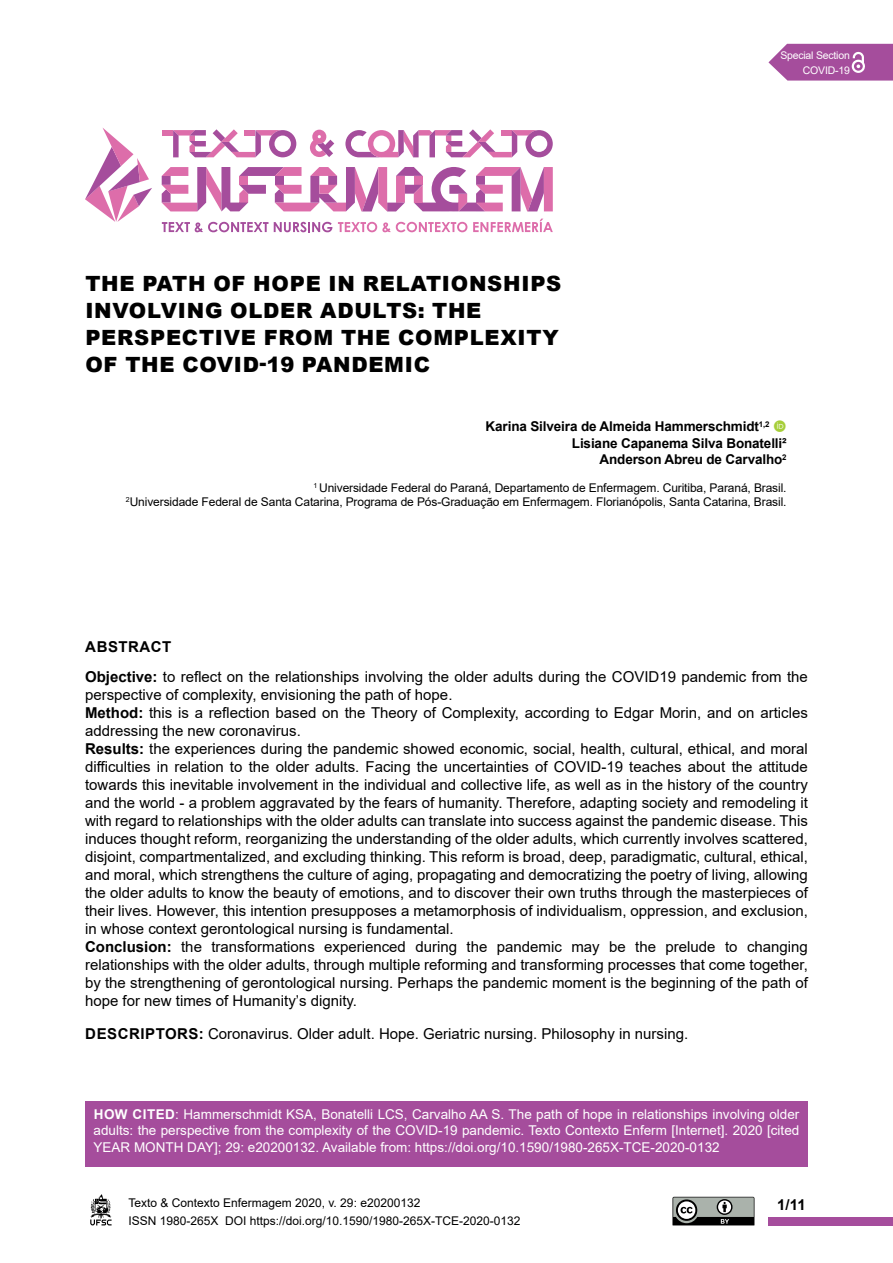
<style>
.page{position:relative;width:893px;height:1263px;background:#fff}
.page>*{position:absolute;margin:0;border:0;box-sizing:border-box;transform-origin:0 0}
.TITULO{font:900 21px/27px "Arial";letter-spacing:.035em;color:#000}
.ABSTRACT2{font:15px/18px "Arial";color:#000}
.DESCRITORES{font:15px "Arial";color:#000}
.ABSTRACT1{font:700 15px "Arial";letter-spacing:.035em;color:#000}
.t1{font:13.5px/16.2px "Arial";color:#fff;text-align:justify}
.AUTOR{font:700 13.5px "Arial";letter-spacing:-.01em;color:#000}
.AFILIACAO{font:12px "Arial";letter-spacing:-.01em;color:#000}
.t2{font:10.5px/15px "Arial";letter-spacing:-.02em;color:#fff;text-align:right}
.s1{font-weight:700}
</style>
<div class="page">
<div style="left:769px;top:1217px;width:124px;height:8px;background:#a54d9c"></div>
<svg style="left:90px;top:1194px;width:22px;height:31px"></svg>
<svg style="left:162px;top:167px;width:391px;height:45px"></svg>
<div style="left:162px;top:130px;width:11px;height:6px;background:#dd6daa"></div>
<svg style="left:173px;top:129px;width:123px;height:28px"></svg>
<svg style="left:310px;top:129px;width:243px;height:28px"></svg>
<svg style="left:162px;top:222px;width:106px;height:10px"></svg>
<svg style="left:274px;top:222px;width:58px;height:10px"></svg>
<svg style="left:338px;top:222px;width:129px;height:10px"></svg>
<svg style="left:473px;top:219px;width:80px;height:13px"></svg>
<svg style="left:85px;top:128px;width:67px;height:94px"></svg>
<svg style="left:768px;top:44px;width:125px;height:37px;background:#af61a7"></svg>
<svg style="left:672px;top:1197px;width:83px;height:29px;background:#777b78"></svg>
<div style="left:85px;top:1101px;width:723px;height:66px;background:#a54d9c"></div>
<p class="TITULO" style="left:85px;top:270px;width:477px">THE PATH OF HOPE IN RELATIONSHIPS<br>INVOLVING OLDER ADULTS: THE<br>PERSPECTIVE FROM THE COMPLEXITY<br>OF THE COVID-19 PANDEMIC</p>
<p class="t2" style="left:780px;top:47px;width:71px">Special Section<br>COVID-19</p>
<p class="AUTOR" style="left:486px;top:417px;width:285px">Karina Silveira de Almeida Hammerschmidt<sup>1,2</sup></p>
<p class="AUTOR" style="left:572px;top:434px;width:216px">Lisiane Capanema Silva Bonatelli²</p>
<p class="AUTOR" style="left:599px;top:450px;width:189px">Anderson Abreu de Carvalho<sup>2</sup></p>
<p class="AFILIACAO" style="left:313px;top:479px;width:475px"><sup>1</sup> Universidade Federal do Paraná, Departamento de Enfermagem. Curitiba, Paraná, Brasil.</p>
<p class="AFILIACAO" style="left:126px;top:494px;width:662px"><sup>2</sup>Universidade Federal de Santa Catarina, Programa de Pós-Graduação em Enfermagem. Florianópolis, Santa Catarina, Brasil.</p>
<p class="ABSTRACT1" style="left:85px;top:636px;width:88px">ABSTRACT</p>
<p class="ABSTRACT2" style="left:85px;top:668px;width:724px"><span class="s1">Objective:</span> to reflect on the relationships involving the older adults during the COVID19 pandemic from the perspective of complexity, envisioning the path of hope.</p>
<p class="ABSTRACT2" style="left:85px;top:704px;width:724px"><span class="s1">Method:</span> this is a reflection based on the Theory of Complexity, according to Edgar Morin, and on articles addressing the new coronavirus.</p>
<p class="ABSTRACT2" style="left:85px;top:740px;width:724px;text-align:justify"><span class="s1">Results:</span> the experiences during the pandemic showed economic, social, health, cultural, ethical, and moral difficulties in relation to the older adults. Facing the uncertainties of COVID-19 teaches about the attitude towards this inevitable involvement in the individual and collective life, as well as in the history of the country and the world - a problem aggravated by the fears of humanity. Therefore, adapting society and remodeling it with regard to relationships with the older adults can translate into success against the pandemic disease. This induces thought reform, reorganizing the understanding of the older adults, which currently involves scattered, disjoint, compartmentalized, and excluding thinking. This reform is broad, deep, paradigmatic, cultural, ethical, and moral, which strengthens the culture of aging, propagating and democratizing the poetry of living, allowing the older adults to know the beauty of emotions, and to discover their own truths through the masterpieces of their lives. However, this intention presupposes a metamorphosis of individualism, oppression, and exclusion, in whose context gerontological nursing is fundamental.</p>
<p class="ABSTRACT2" style="left:85px;top:938px;width:724px;text-align:justify"><span class="s1">Conclusion:</span> the transformations experienced during the pandemic may be the prelude to changing relationships with the older adults, through multiple reforming and transforming processes that come together, by the strengthening of gerontological nursing. Perhaps the pandemic moment is the beginning of the path of hope for new times of Humanity’s dignity.</p>
<p class="DESCRITORES" style="left:85px;top:1024px;width:604px"><span class="s1">DESCRIPTORS:</span> Coronavirus. Older adult. Hope. Geriatric nursing. Philosophy in nursing.</p>
<p class="t1" style="left:94px;top:1106px;width:707px"><span class="s1">HOW CITED</span>: Hammerschmidt KSA, Bonatelli LCS, Carvalho AA S. The path of hope in relationships involving older adults: the perspective from the complexity of the COVID-19 pandemic. Texto Contexto Enferm [Internet]. 2020 [cited YEAR MONTH DAY]; 29: e20200132. Available from: https://doi.org/10.1590/1980-265X-TCE-2020-0132</p>
<p class="AFILIACAO" style="left:128px;top:1195px;width:293px">Texto &amp; Contexto Enfermagem 2020, v. 29: e20200132</p>
<p class="AFILIACAO" style="left:128px;top:1213px;width:394px">ISSN 1980-265X DOI https://doi.org/10.1590/1980-265X-TCE-2020-0132</p>
<p class="ABSTRACT1" style="left:777px;top:1194px;width:30px">1/11</p>
</div>
